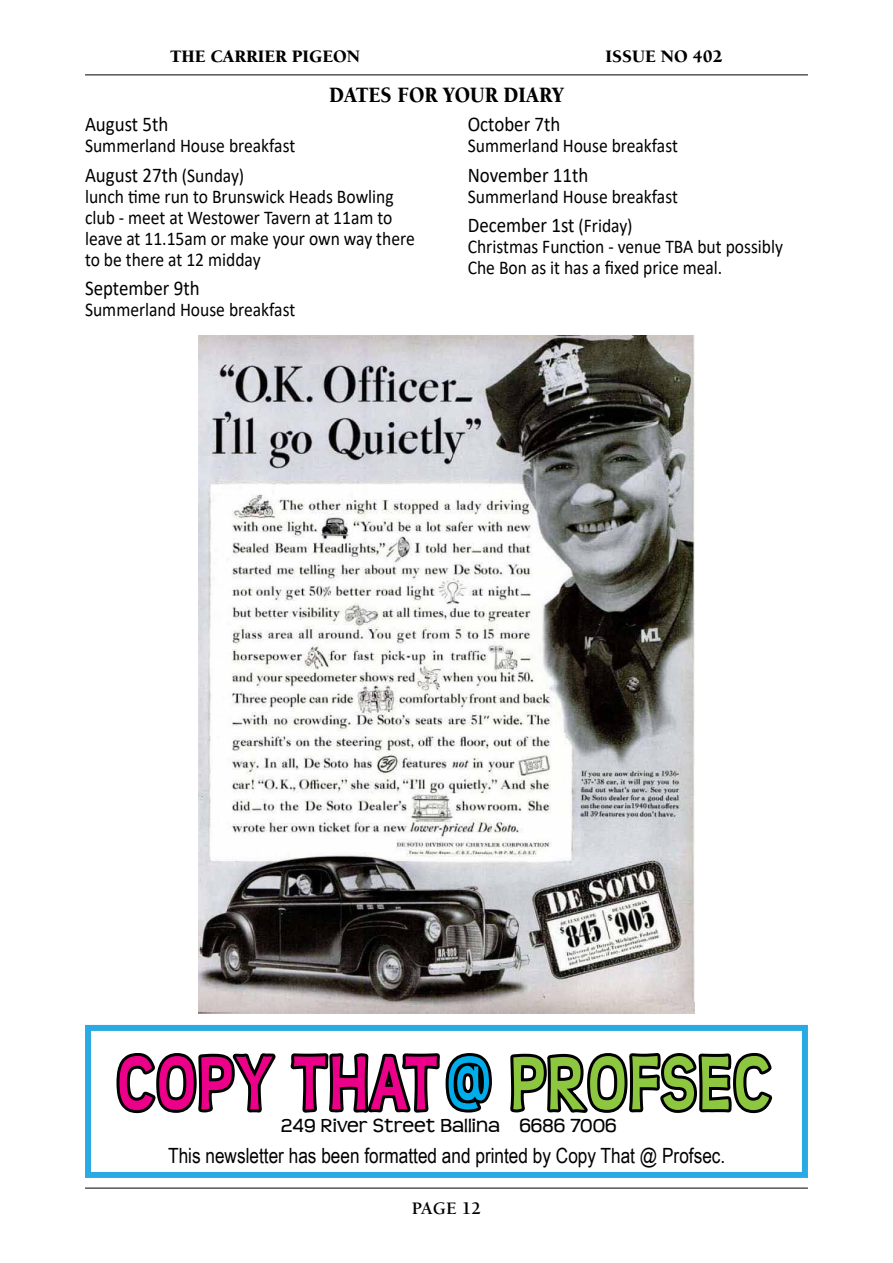
<style>
.page{position:relative;width:893px;height:1263px;background:#fff}
.page>*{position:absolute;margin:0;border:0;box-sizing:border-box;transform-origin:0 0}
.t1{font:700 79.5px "Teen";letter-spacing:.05em;color:#ec0089;scale:.76 1}
.t2{font:900 22.5px "Berkeley";color:#000;scale:.9 1}
.t3{font:21px "Calibri";color:#000;scale:.9 1}
.t4{font:21px "Arial Narrow";color:#000}
.t5{font:21px "Teen";color:#000}
.t6{font:19.5px/21px "Calibri";color:#000;scale:.9 1}
.t7{font:900 18px "Berkeley";color:#000}
.t8{font:700 18px "Berkeley";color:#000}
.s1{font-size:19.5px}
.s2{color:#00adea}
.s3{color:#8dc63f}
</style>
<div class="page">
<hr style="left:85px;top:1188px;width:723px;height:1px;background:#000">
<hr style="left:85px;top:75px;width:723px;height:1px;background:#000">
<img style="left:199px;top:336px;width:495px;height:677px">
<svg style="left:85px;top:1025px;width:723px;height:153px"></svg>
<svg style="left:113px;top:1047px;width:383px;height:71px"></svg>
<svg style="left:506px;top:1046px;width:270px;height:71px"></svg>
<p class="t7" style="left:170px;top:47px;width:192px">THE CARRIER PIGEON</p>
<p class="t7" style="left:605px;top:47px;width:119px">ISSUE NO 402</p>
<p class="t2" style="left:329px;top:83px;width:262px">DATES FOR YOUR DIARY</p>
<p class="t3" style="left:85px;top:110px;width:94px">August 5th</p>
<p class="t6" style="left:85px;top:135px;width:235px">Summerland House breakfast</p>
<p class="t3" style="left:85px;top:160px;width:178px">August 27th <span class="s1">(Sunday)</span></p>
<p class="t6" style="left:85px;top:185px;width:368px">lunch time run to Brunswick Heads Bowling club - meet at Westower Tavern at 11am to leave at 11.15am or make your own way there to be there at 12 midday</p>
<p class="t3" style="left:85px;top:274px;width:129px">September 9th</p>
<p class="t6" style="left:85px;top:299px;width:235px">Summerland House breakfast</p>
<p class="t3" style="left:468px;top:110px;width:104px">October 7th</p>
<p class="t6" style="left:468px;top:135px;width:235px">Summerland House breakfast</p>
<p class="t3" style="left:468px;top:160px;width:135px">November 11th</p>
<p class="t6" style="left:468px;top:185px;width:235px">Summerland House breakfast</p>
<p class="t3" style="left:468px;top:211px;width:185px">December 1st <span class="s1">(Friday)</span></p>
<p class="t6" style="left:468px;top:236px;width:352px">Christmas Function - venue TBA but possibly<br>Che Bon as it has a fixed price meal.</p>
<h1 class="t1" style="left:117px;top:1036px;width:861px">COPY THAT<span class="s2">@</span> <span class="s3">PROFSEC</span></h1>
<p class="t5" style="left:280px;top:1114px;width:338px">249 River Street Ballina 6686 7006</p>
<p class="t4" style="left:168px;top:1140px;width:559px">This newsletter has been formatted and printed by Copy That @ Profsec.</p>
<p class="t8" style="left:412px;top:1199px;width:71px">PAGE 12</p>
</div>
